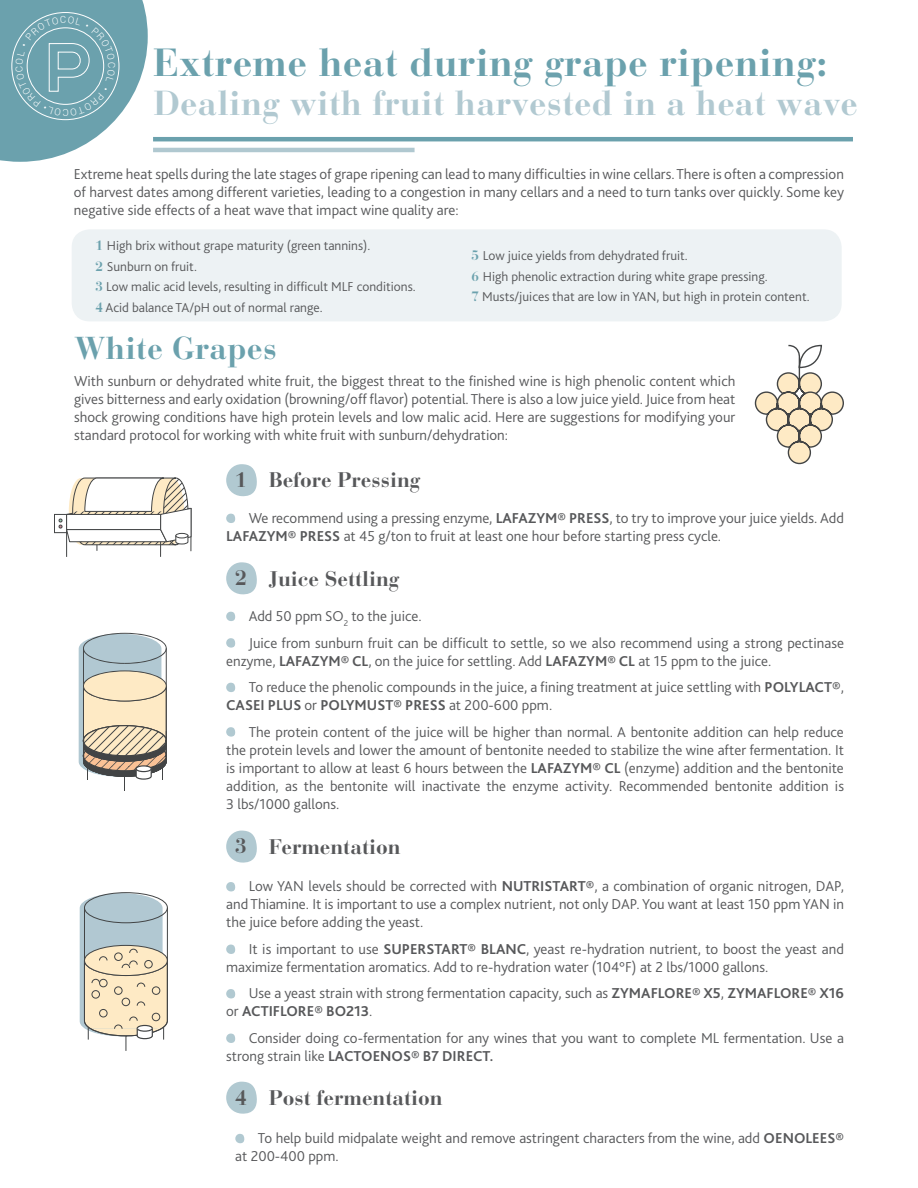
<style>
.page{position:relative;width:918px;height:1188px;background:#fff}
.page>*{position:absolute;margin:0;border:0;box-sizing:border-box;transform-origin:0 0}
.t1{font:700 39px "Bauer Bodoni";letter-spacing:.01em;color:#6ba1ad}
.t2{font:700 34.5px "Bauer Bodoni";letter-spacing:.01em;color:#b1c9d1}
.t3{font:700 31.5px "Bauer Bodoni";letter-spacing:.01em;color:#6ba1ad}
.t4{font:700 21px "Bauer Bodoni";color:#57585a}
.t5{font:300 15px/18px "Bliss 2";color:#57585a}
.t6{font:300 13.5px/20.4px "Bliss 2";color:#57585a}
.s1{font-family:"Bauer Bodoni";font-weight:700;color:#6ba1ad}
.s2{font-weight:700}
</style>
<div class="page">
<div style="left:72px;top:229px;width:770px;height:92px;background:#edf2f4;border-radius:18px"></div>
<hr style="left:153px;top:137px;width:700px;height:4px;background:#6ba1ad">
<hr style="left:153px;top:148px;width:262px;height:4px;background:#b0c8d0">
<svg style="left:226px;top:464px;width:31px;height:33px"></svg>
<div style="left:226px;top:514px;width:9px;height:9px;background:#b1c9d1;border-radius:50%"></div>
<svg style="left:226px;top:562px;width:31px;height:33px"></svg>
<div style="left:226px;top:612px;width:9px;height:9px;background:#b1c9d1;border-radius:50%"></div>
<div style="left:226px;top:638px;width:9px;height:10px;background:#b1c9d1;border-radius:50%"></div>
<div style="left:226px;top:683px;width:9px;height:9px;background:#b1c9d1;border-radius:50%"></div>
<div style="left:226px;top:727px;width:9px;height:10px;background:#b1c9d1;border-radius:50%"></div>
<svg style="left:226px;top:831px;width:31px;height:32px"></svg>
<div style="left:226px;top:882px;width:9px;height:10px;background:#b1c9d1;border-radius:50%"></div>
<div style="left:226px;top:945px;width:9px;height:9px;background:#b1c9d1;border-radius:50%"></div>
<div style="left:226px;top:989px;width:9px;height:10px;background:#b1c9d1;border-radius:50%"></div>
<div style="left:226px;top:1034px;width:9px;height:9px;background:#b1c9d1;border-radius:50%"></div>
<svg style="left:226px;top:1082px;width:31px;height:32px"></svg>
<div style="left:235px;top:1134px;width:9px;height:9px;background:#b1c9d1;border-radius:50%"></div>
<svg style="left:79px;top:633px;width:88px;height:158px;background:#c9c5b7"></svg>
<svg style="left:80px;top:892px;width:88px;height:159px;background:#d6d4c7"></svg>
<div style="left:54px;top:514px;width:13px;height:19px;background:#fff;border:1px solid #424445"></div>
<svg style="left:59px;top:478px;width:133px;height:79px"></svg>
<svg style="left:755px;top:345px;width:89px;height:119px"></svg>
<svg style="left:0;top:0;width:148px;height:162px"></svg>
<h1 class="t1" style="left:153px;top:39px;width:676px">Extreme heat during grape ripening:</h1>
<h2 class="t2" style="left:153px;top:83px;width:706px">Dealing with fruit harvested in a heat wave</h2>
<p class="t5" style="left:74px;top:165px;width:772px;text-align:justify">Extreme heat spells during the late stages of grape ripening can lead to many difficulties in wine cellars. There is often a compression of harvest dates among different varieties, leading to a congestion in many cellars and a need to turn tanks over quickly. Some key negative side effects of a heat wave that impact wine quality are:</p>
<p class="t6" style="left:96px;top:235px;width:322px"><span class="s1">1</span> High brix without grape maturity (green tannins).<br><span class="s1">2</span> Sunburn on fruit.<br><span class="s1">3</span> Low malic acid levels, resulting in difficult MLF conditions.<br><span class="s1">4</span> Acid balance TA/pH out of normal range.</p>
<p class="t6" style="left:472px;top:245px;width:340px"><span class="s1">5</span> Low juice yields from dehydrated fruit.<br><span class="s1">6</span> High phenolic extraction during white grape pressing.<br><span class="s1">7</span> Musts/juices that are low in YAN, but high in protein content.</p>
<h3 class="t3" style="left:74px;top:329px;width:204px">White Grapes</h3>
<p class="t5" style="left:74px;top:372px;width:663px;text-align:justify">With sunburn or dehydrated white fruit, the biggest threat to the finished wine is high phenolic content which gives bitterness and early oxidation (browning/off flavor) potential. There is also a low juice yield. Juice from heat shock growing conditions have high protein levels and low malic acid. Here are suggestions for modifying your standard protocol for working with white fruit with sunburn/dehydration:</p>
<h3 class="t4" style="left:235px;top:467px;width:187px">1 Before Pressing</h3>
<p class="t5" style="left:226px;top:509px;width:619px;text-indent:22px">We recommend using a pressing enzyme, <span class="s2">LAFAZYM® PRESS</span>, to try to improve your juice yields. Add<br><span class="s2">LAFAZYM® PRESS</span> at 45 g/ton to fruit at least one hour before starting press cycle.</p>
<h3 class="t4" style="left:235px;top:566px;width:166px">2 Juice Settling</h3>
<p class="t5" style="left:249px;top:602px;width:597px;line-height:26.5px">Add 50 ppm SO<sub>2</sub> to the juice.<br>Juice from sunburn fruit can be difficult to settle, so we also recommend using a strong pectinase</p>
<p class="t5" style="left:249px;top:647px;width:597px;line-height:26.5px;text-indent:-22px">enzyme, <span class="s2">LAFAZYM® CL</span>, on the juice for settling. Add <span class="s2">LAFAZYM® CL</span> at 15 ppm to the juice.<br>To reduce the phenolic compounds in the juice, a fining treatment at juice settling with <span class="s2">POLYLACT®</span>,</p>
<p class="t5" style="left:249px;top:691px;width:597px;line-height:26.5px;text-indent:-22px"><span class="s2">CASEI PLUS</span> or <span class="s2">POLYMUST® PRESS</span> at 200-600 ppm.<br>The protein content of the juice will be higher than normal. A bentonite addition can help reduce</p>
<p class="t5" style="left:226px;top:740px;width:619px;text-align:justify">the protein levels and lower the amount of bentonite needed to stabilize the wine after fermentation. It is important to allow at least 6 hours between the <span class="s2">LAFAZYM® CL</span> (enzyme) addition and the bentonite addition, as the bentonite will inactivate the enzyme activity. Recommended bentonite addition is 3 lbs/1000 gallons.</p>
<h3 class="t4" style="left:235px;top:834px;width:167px">3 Fermentation</h3>
<p class="t5" style="left:226px;top:877px;width:619px;text-align:justify;text-indent:22px">Low YAN levels should be corrected with <span class="s2">NUTRISTART®</span>, a combination of organic nitrogen, DAP, and Thiamine. It is important to use a complex nutrient, not only DAP. You want at least 150 ppm YAN in the juice before adding the yeast.</p>
<p class="t5" style="left:226px;top:940px;width:619px;text-indent:22px">It is important to use <span class="s2">SUPERSTART® BLANC</span>, yeast re-hydration nutrient, to boost the yeast and maximize fermentation aromatics. Add to re-hydration water (104°F) at 2 lbs/1000 gallons.</p>
<p class="t5" style="left:226px;top:984px;width:619px;text-indent:22px">Use a yeast strain with strong fermentation capacity, such as <span class="s2">ZYMAFLORE® X5</span>, <span class="s2">ZYMAFLORE® X16 </span>or <span class="s2">ACTIFLORE® BO213</span>.</p>
<p class="t5" style="left:226px;top:1029px;width:619px;text-indent:22px">Consider doing co-fermentation for any wines that you want to complete ML fermentation. Use a strong strain like <span class="s2">LACTOENOS® B7 DIRECT.</span></p>
<h3 class="t4" style="left:235px;top:1085px;width:209px">4 Post fermentation</h3>
<p class="t5" style="left:235px;top:1129px;width:610px;text-indent:22px">To help build midpalate weight and remove astringent characters from the wine, add <span class="s2">OENOLEES® </span>at 200-400 ppm.</p>
</div>
